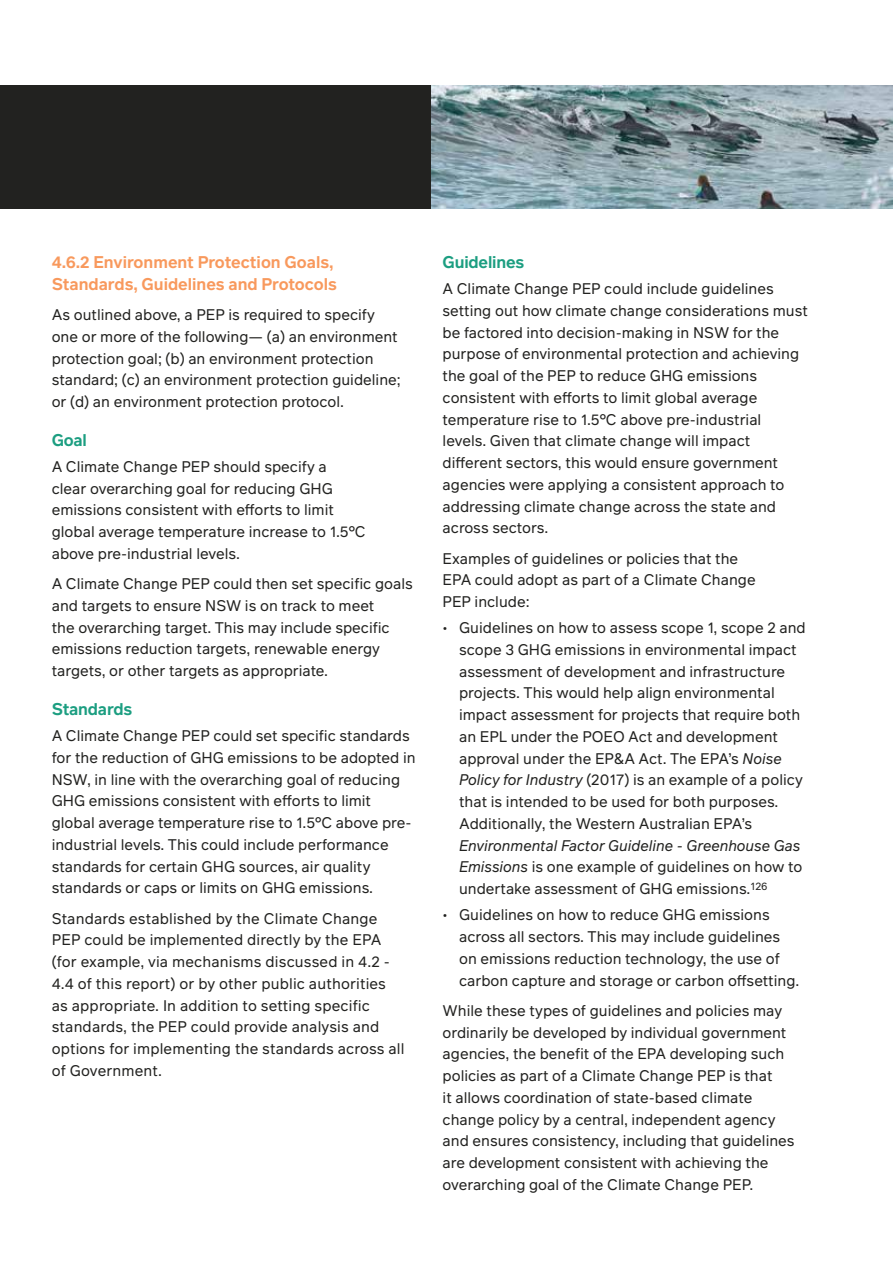
<style>
.page{position:relative;width:893px;height:1263px;background:#fff}
.page>*{position:absolute;margin:0;border:0;box-sizing:border-box;transform-origin:0 0}
.t1{font:600 16.5px/21.8px "Infra";color:#f8995d}
.t2{font:600 16.5px "Infra";letter-spacing:-.01em;color:#1c9e81}
.t3{font:15px/21.8px "Infra";color:#222220}
.s1{font-style:italic}
</style>
<div class="page">
<img style="left:431px;top:85px;width:462px;height:123px">
<div style="left:0;top:85px;width:431px;height:123px;background:#222220"></div>
<p class="t1" style="left:52px;top:251px;width:287px">4.6.2 Environment Protection Goals,<br>Standards, Guidelines and Protocols</p>
<p class="t3" style="left:52px;top:304px;width:350px">As outlined above, a PEP is required to specify one or more of the following— (a) an environment protection goal; (b) an environment protection standard; (c) an environment protection guideline; or (d) an environment protection protocol.</p>
<p class="t2" style="left:52px;top:428px;width:37px">Goal</p>
<p class="t3" style="left:52px;top:455px;width:315px">A Climate Change PEP should specify a<br>clear overarching goal for reducing GHG emissions consistent with efforts to limit global average temperature increase to 1.5°C above pre-industrial levels.</p>
<p class="t3" style="left:52px;top:573px;width:363px">A Climate Change PEP could then set specific goals and targets to ensure NSW is on track to meet<br>the overarching target. This may include specific emissions reduction targets, renewable energy targets, or other targets as appropriate.</p>
<p class="t2" style="left:52px;top:697px;width:82px">Standards</p>
<p class="t3" style="left:52px;top:724px;width:365px">A Climate Change PEP could set specific standards for the reduction of GHG emissions to be adopted in NSW, in line with the overarching goal of reducing GHG emissions consistent with efforts to limit global average temperature rise to 1.5°C above pre&shy;industrial levels. This could include performance standards for certain GHG sources, air quality standards or caps or limits on GHG emissions.</p>
<p class="t3" style="left:52px;top:907px;width:354px">Standards established by the Climate Change PEP could be implemented directly by the EPA (for example, via mechanisms discussed in 4.2 - 4.4 of this report) or by other public authorities as appropriate. In addition to setting specific standards, the PEP could provide analysis and options for implementing the standards across all of Government.</p>
<p class="t2" style="left:443px;top:250px;width:83px">Guidelines</p>
<p class="t3" style="left:443px;top:278px;width:367px">A Climate Change PEP could include guidelines setting out how climate change considerations must be factored into decision-making in NSW for the purpose of environmental protection and achieving the goal of the PEP to reduce GHG emissions consistent with efforts to limit global average temperature rise to 1.5°C above pre-industrial levels. Given that climate change will impact different sectors, this would ensure government agencies were applying a consistent approach to addressing climate change across the state and across sectors.</p>
<p class="t3" style="left:443px;top:547px;width:315px">Examples of guidelines or policies that the<br>EPA could adopt as part of a Climate Change<br>PEP include:</p>
<p class="t3" style="left:459px;top:617px;width:348px;text-indent:-16px">• Guidelines on how to assess scope 1, scope 2 and scope 3 GHG emissions in environmental impact assessment of development and infrastructure projects. This would help align environmental impact assessment for projects that require both an EPL under the POEO Act and development approval under the EP&amp;A Act. The EPA’s <span class="s1">Noise Policy for Industry</span> (2017) is an example of a policy that is intended to be used for both purposes.<br>Additionally, the Western Australian EPA’s</p>
<p class="t3" style="left:459px;top:834px;width:345px"><span class="s1">Environmental Factor Guideline - Greenhouse Gas<br>Emissions</span> is one example of guidelines on how to undertake assessment of GHG emissions.<sup>126</sup></p>
<p class="t3" style="left:459px;top:904px;width:342px;text-indent:-16px">• Guidelines on how to reduce GHG emissions across all sectors. This may include guidelines on emissions reduction technology, the use of carbon capture and storage or carbon offsetting.</p>
<p class="t3" style="left:443px;top:999px;width:353px">While these types of guidelines and policies may ordinarily be developed by individual government agencies, the benefit of the EPA developing such policies as part of a Climate Change PEP is that<br>it allows coordination of state-based climate change policy by a central, independent agency and ensures consistency, including that guidelines are development consistent with achieving the overarching goal of the Climate Change PEP.</p>
</div>
